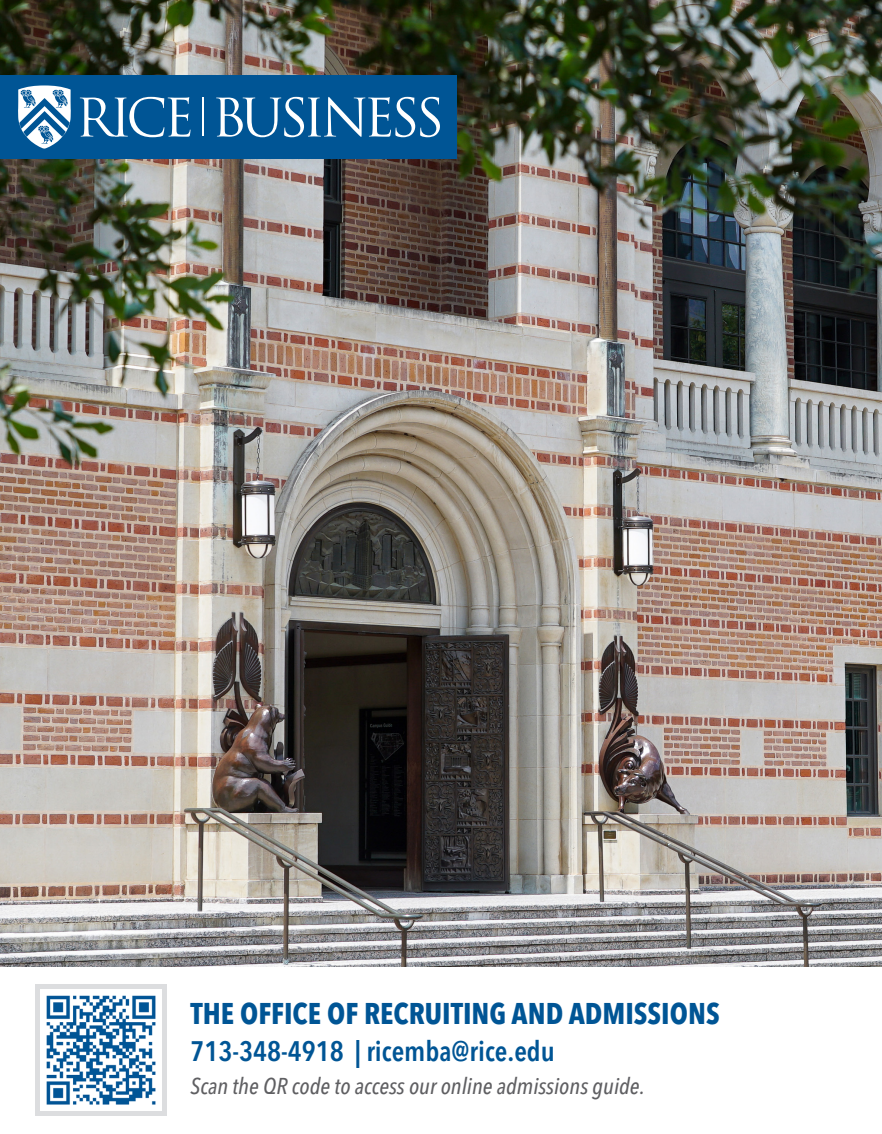
<style>
.page{position:relative;width:882px;height:1134px;background:#fff}
.page>*{position:absolute;margin:0;border:0;box-sizing:border-box;transform-origin:0 0}
.t1{font:700 condensed 29.75px "Avenir Next LT Pro";color:#005595}
.t2{font:600 condensed 28px "Avenir Next LT Pro";color:#005595}
.t3{font:italic 500 condensed 22.75px "Avenir Next LT Pro";color:#5f5f62}
</style>
<div class="page">
<img style="left:0;top:0;width:882px;height:967px">
<svg style="left:35px;top:984px;width:132px;height:132px;fill:#dcdddf"></svg>
<img style="left:40px;top:990px;width:121px;height:120px">
<div style="left:0;top:75px;width:456px;height:84px;background:#005595"></div>
<svg style="left:80px;top:97px;width:111px;height:40px"></svg>
<svg style="left:216px;top:97px;width:224px;height:40px"></svg>
<hr style="left:202px;top:97px;width:2px;height:39px;background:#fff">
<svg style="left:18px;top:85px;width:53px;height:64px"></svg>
<p class="t1" style="left:190px;top:996px;width:531px">THE OFFICE OF RECRUITING AND ADMISSIONS</p>
<p class="t2" style="left:190px;top:1034px;width:366px">713-348-4918 | ricemba@rice.edu</p>
<p class="t3" style="left:190px;top:1073px;width:456px">Scan the QR code to access our online admissions guide.</p>
</div>
